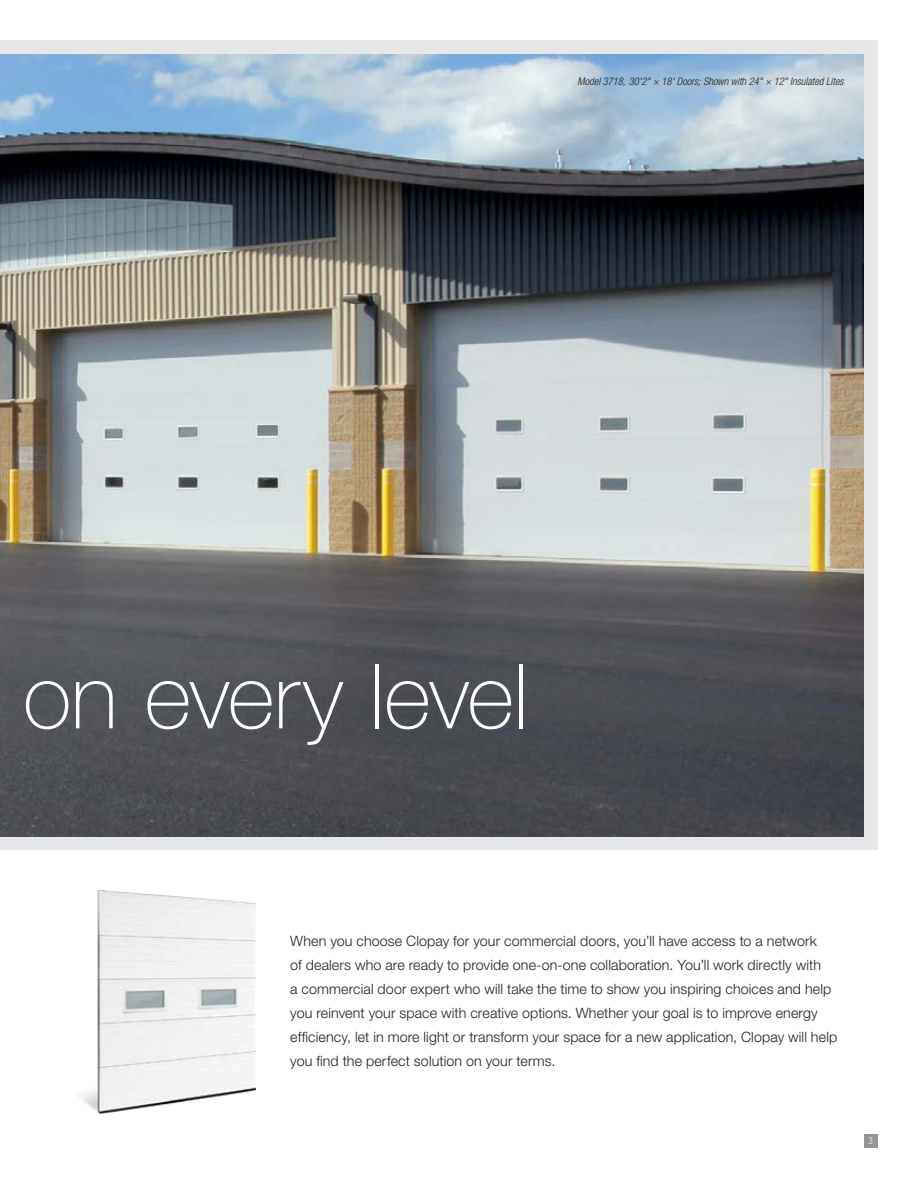
<style>
.page{position:relative;width:918px;height:1188px;background:#fff}
.page>*{position:absolute;margin:0;border:0;box-sizing:border-box;transform-origin:0 0}
.t1{font:100 90px "Helvetica Neue";letter-spacing:-.01em;color:#fff}
.t2{font:300 14.25px/24px "Helvetica Neue";letter-spacing:.01em;color:#231f20}
.t3{font:italic 300 condensed 10.5px "Helvetica Neue";color:#231f20}
.t4{font:300 condensed 9.9px "Helvetica Neue";color:#fff;scale:.91 1}
</style>
<div class="page">
<div style="left:864px;top:1134px;width:14px;height:13px;background:#939598"></div>
<div style="left:0;top:40px;width:878px;height:810px;background:#e6e7e8"></div>
<img style="left:0;top:54px;width:864px;height:783px">
<img style="left:81px;top:891px;width:174px;height:223px">
<p class="t3" style="left:578px;top:75px;width:268px">Model 3718, 30'2" × 18' Doors; Shown with 24" × 12" Insulated Lites</p>
<h1 class="t1" style="left:23px;top:645px;width:507px">on every level</h1>
<p class="t2" style="left:290px;top:928px;width:548px">When you choose Clopay for your commercial doors, you’ll have access to a network<br>of dealers who are ready to provide one-on-one collaboration. You’ll work directly with<br>a commercial door expert who will take the time to show you inspiring choices and help you reinvent your space with creative options. Whether your goal is to improve energy efficiency, let in more light or transform your space for a new application, Clopay will help you find the perfect solution on your terms.</p>
<p class="t4" style="left:868px;top:1135px;width:6px">3</p>
</div>
